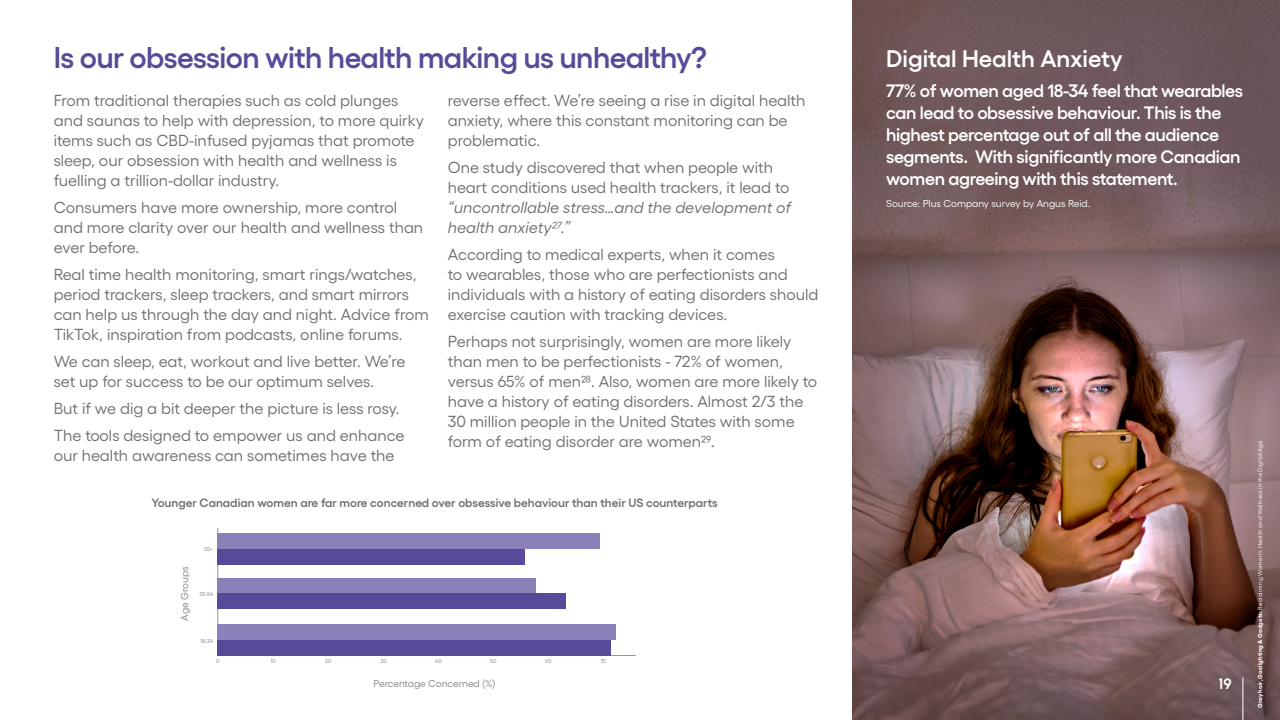
<style>
.page{position:relative;width:1280px;height:720px;background:#fff}
.page>*{position:absolute;margin:0;border:0;box-sizing:border-box;transform-origin:0 0}
.Heading_2{font:600 30px "Gellix";letter-spacing:-.02em;color:#594a99}
.Heading_5{font:600 24px "Gellix";color:#fff}
.Copy_L{font:600 18px/22px "Gellix";letter-spacing:-.02em;color:#fff}
.t1{font:16px/20px "Gellix";color:#6d6e71}
.t2{font:700 15px "Urbanist";color:#fff}
.t3{font:600 12px "Gellix";color:#6d6e71}
.Sml{font:10px "Gellix";color:#fff}
.Sml-2{font:10px "Gellix";color:#808285}
.t4{font:6px "Gellix";letter-spacing:.025em;color:#fff}
.Sml-3{font:5.6px "Gellix";color:#808285}
.s1{font-style:italic}
.s2{font-weight:700}
</style>
<div class="page">
<img style="left:852px;top:0;width:428px;height:720px">
<svg style="left:217px;top:528px;width:419px;height:128px"></svg>
<div style="left:218px;top:625px;width:398px;height:15px;background:#8b80b8"></div>
<div style="left:218px;top:640px;width:393px;height:15px;background:#594a99"></div>
<div style="left:218px;top:534px;width:382px;height:15px;background:#8b80b8"></div>
<div style="left:218px;top:578px;width:318px;height:16px;background:#8b80b8"></div>
<div style="left:218px;top:549px;width:307px;height:15px;background:#594a99"></div>
<div style="left:218px;top:594px;width:348px;height:15px;background:#594a99"></div>
<hr style="left:1242px;top:677px;width:1px;height:43px;background:#fff">
<p class="Heading_2" style="left:54px;top:34px;width:654px">Is our obsession with health making us unhealthy?</p>
<p class="t1" style="left:54px;top:89px;width:372px">From traditional therapies such as cold plunges and saunas to help with depression, to more quirky items such as CBD-infused pyjamas that promote sleep, our obsession with health and wellness is fuelling a trillion-dollar industry.</p>
<p class="t1" style="left:54px;top:196px;width:371px">Consumers have more ownership, more control and more clarity over our health and wellness than ever before.</p>
<p class="t1" style="left:54px;top:263px;width:377px">Real time health monitoring, smart rings/watches, period trackers, sleep trackers, and smart mirrors can help us through the day and night. Advice from TikTok, inspiration from podcasts, online forums.</p>
<p class="t1" style="left:54px;top:350px;width:353px">We can sleep, eat, workout and live better. We’re set up for success to be our optimum selves.</p>
<p class="t1" style="left:54px;top:397px;width:347px">But if we dig a bit deeper the picture is less rosy.</p>
<p class="t1" style="left:54px;top:424px;width:352px">The tools designed to empower us and enhance our health awareness can sometimes have the</p>
<p class="t1" style="left:448px;top:89px;width:359px">reverse effect. We’re seeing a rise in digital health anxiety, where this constant monitoring can be problematic.</p>
<p class="t1" style="left:448px;top:156px;width:345px">One study discovered that when people with heart conditions used health trackers, it lead to <span class="s1">“uncontrollable stress…and the development of health anxiety27.”</span></p>
<p class="t1" style="left:448px;top:243px;width:372px">According to medical experts, when it comes<br>to wearables, those who are perfectionists and individuals with a history of eating disorders should exercise caution with tracking devices.</p>
<p class="t1" style="left:448px;top:330px;width:371px">Perhaps not surprisingly, women are more likely than men to be perfectionists - 72% of women, versus 65% of men28. Also, women are more likely to have a history of eating disorders. Almost 2/3 the 30 million people in the United States with some form of eating disorder are women29.</p>
<p class="t3" style="left:151px;top:493px;width:568px">Younger Canadian women are far more concerned over obsessive behaviour than their US counterparts</p>
<p class="Sml-2" style="left:177px;top:621px;width:56px;rotate:-90deg">Age Groups</p>
<p class="Sml-3" style="left:204px;top:545px;width:11px">55+</p>
<p class="Sml-3" style="left:199px;top:589px;width:15px">35-54</p>
<p class="Sml-3" style="left:200px;top:636px;width:14px">18-34</p>
<p class="Sml-3" style="left:216px;top:657px;width:5px">0</p>
<p class="Sml-3" style="left:270px;top:657px;width:7px">10</p>
<p class="Sml-3" style="left:325px;top:657px;width:8px">20</p>
<p class="Sml-3" style="left:380px;top:657px;width:8px">30</p>
<p class="Sml-3" style="left:435px;top:657px;width:8px">40</p>
<p class="Sml-3" style="left:490px;top:657px;width:8px">50</p>
<p class="Sml-3" style="left:545px;top:657px;width:8px">60</p>
<p class="Sml-3" style="left:600px;top:657px;width:7px">70</p>
<p class="Sml-2" style="left:374px;top:676px;width:123px">Percentage Concerned (%)</p>
<p class="Heading_5" style="left:886px;top:40px;width:238px">Digital Health Anxiety</p>
<p class="Copy_L" style="left:886px;top:78px;width:359px">77% of women aged 18-34 feel that wearables can lead to obsessive behaviour. This is the highest percentage out of all the audience segments. With significantly more Canadian women agreeing with this statement.</p>
<p class="Sml" style="left:886px;top:196px;width:205px">Source: Plus Company survey by Angus Reid.</p>
<p class="t2" style="left:1218px;top:673px;width:15px">19</p>
<p class="t4" style="left:1256px;top:708px;width:271px;rotate:-90deg"><span class="s2">Gray hair, Gaslighting &amp; Gadgets:</span> Reclaiming Women’s Health and Wellness in the Digital Age.</p>
</div>
